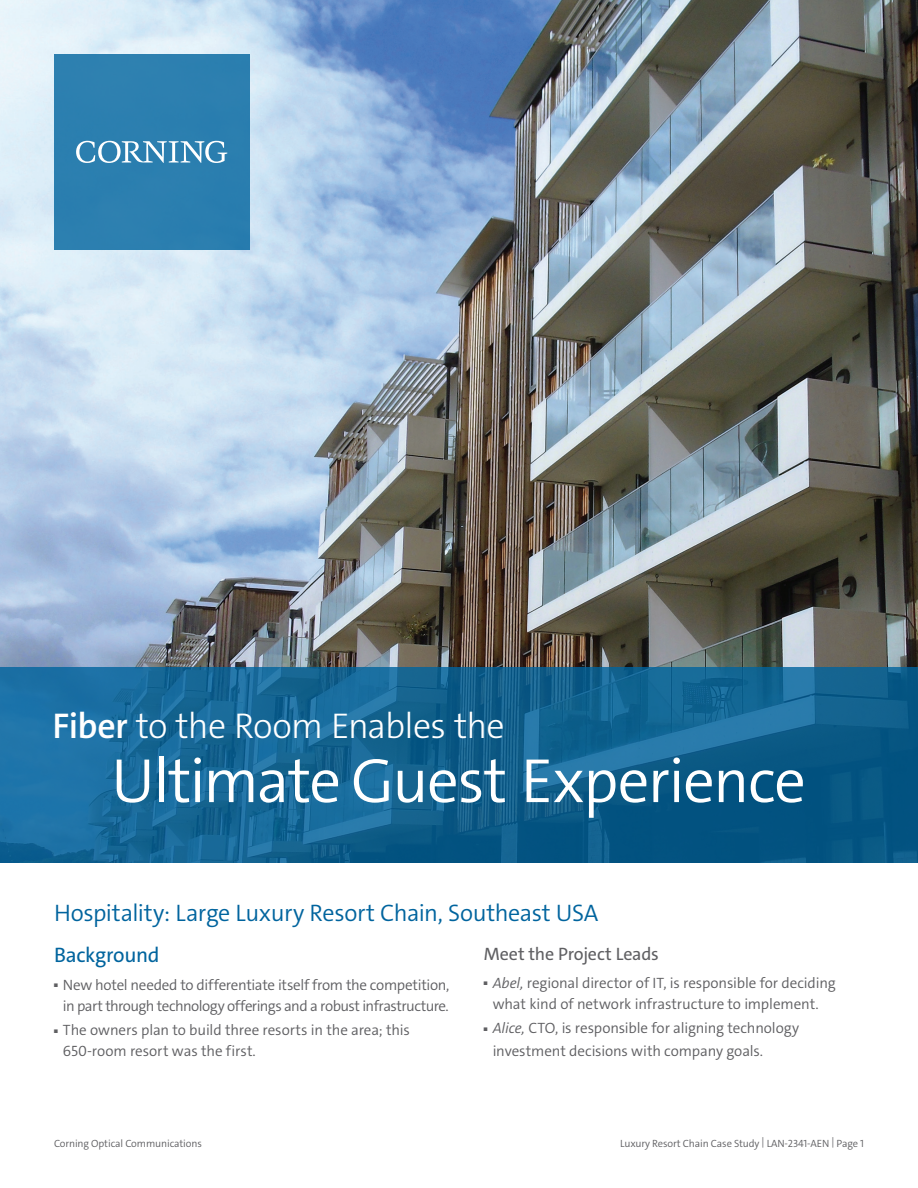
<style>
.page{position:relative;width:918px;height:1188px;background:#fff}
.page>*{position:absolute;margin:0;border:0;box-sizing:border-box;transform-origin:0 0}
.t1{font:300 63px "The Sans C4 s";letter-spacing:-.025em;color:#fff}
.t2{font:300 36px "The Sans C4 s";letter-spacing:-.02em;color:#fff}
.Page_Subhead{font:300 24px "The Sans C4 s";letter-spacing:-.015em;color:#00649e}
.BlueHead_Pg1{font:21px "The Sans C4 s";letter-spacing:-.015em;color:#00649e}
.Gray_Subhead_Pg1{font:18px "The Sans C4 s";letter-spacing:-.01em;color:#5f5f62}
.Bullets_Pg1{font:300 15px/21px "The Sans C4 s";letter-spacing:-.01em;color:#5f5f62;text-align:center}
.t3{font:300 10.5px "The Sans C4 s";letter-spacing:-.01em;color:#5f5f62}
.s1{font-weight:600}
.s2{font-style:italic}
</style>
<div class="page">
<img style="left:0;top:0;width:918px;height:667px">
<div style="left:54px;top:54px;width:196px;height:196px;background:#2b7faf"></div>
<svg style="left:76px;top:141px;width:151px;height:22px"></svg>
<svg style="left:0;top:667px;width:918px;height:196px;background:#126391"></svg>
<p class="t2" style="left:52px;top:702px;width:454px"><span class="s1">Fiber</span> to the Room Enables the</p>
<p class="t1" style="left:111px;top:740px;width:696px">Ultimate Guest Experience</p>
<p class="Page_Subhead" style="left:54px;top:898px;width:546px">Hospitality: Large Luxury Resort Chain, Southeast USA</p>
<p class="BlueHead_Pg1" style="left:54px;top:941px;width:107px">Background</p>
<p class="Bullets_Pg1" style="left:54px;top:974px;width:397px"><sup>■</sup> New hotel needed to differentiate itself from the competition, in part through technology offerings and a robust infrastructure.</p>
<p class="Bullets_Pg1" style="left:63px;top:1020px;width:348px;text-align:left;text-indent:-9px"><sup>■</sup> The owners plan to build three resorts in the area; this<br>650-room resort was the first.</p>
<p class="Gray_Subhead_Pg1" style="left:484px;top:942px;width:177px">Meet the Project Leads</p>
<p class="Bullets_Pg1" style="left:484px;top:972px;width:353px"><sup>■</sup> <span class="s2">Abel,</span> regional director of IT, is responsible for deciding what kind of network infrastructure to implement.</p>
<p class="Bullets_Pg1" style="left:493px;top:1017px;width:308px;line-height:22.5px;text-align:left;text-indent:-9px"><sup>■</sup> <span class="s2">Alice,</span> CTO, is responsible for aligning technology investment decisions with company goals.</p>
<p class="t3" style="left:54px;top:1137px;width:149px">Corning Optical Communications</p>
<p class="t3" style="left:620px;top:1137px;width:245px">Luxury Resort Chain Case Study | LAN-2341-AEN | Page 1</p>
</div>
